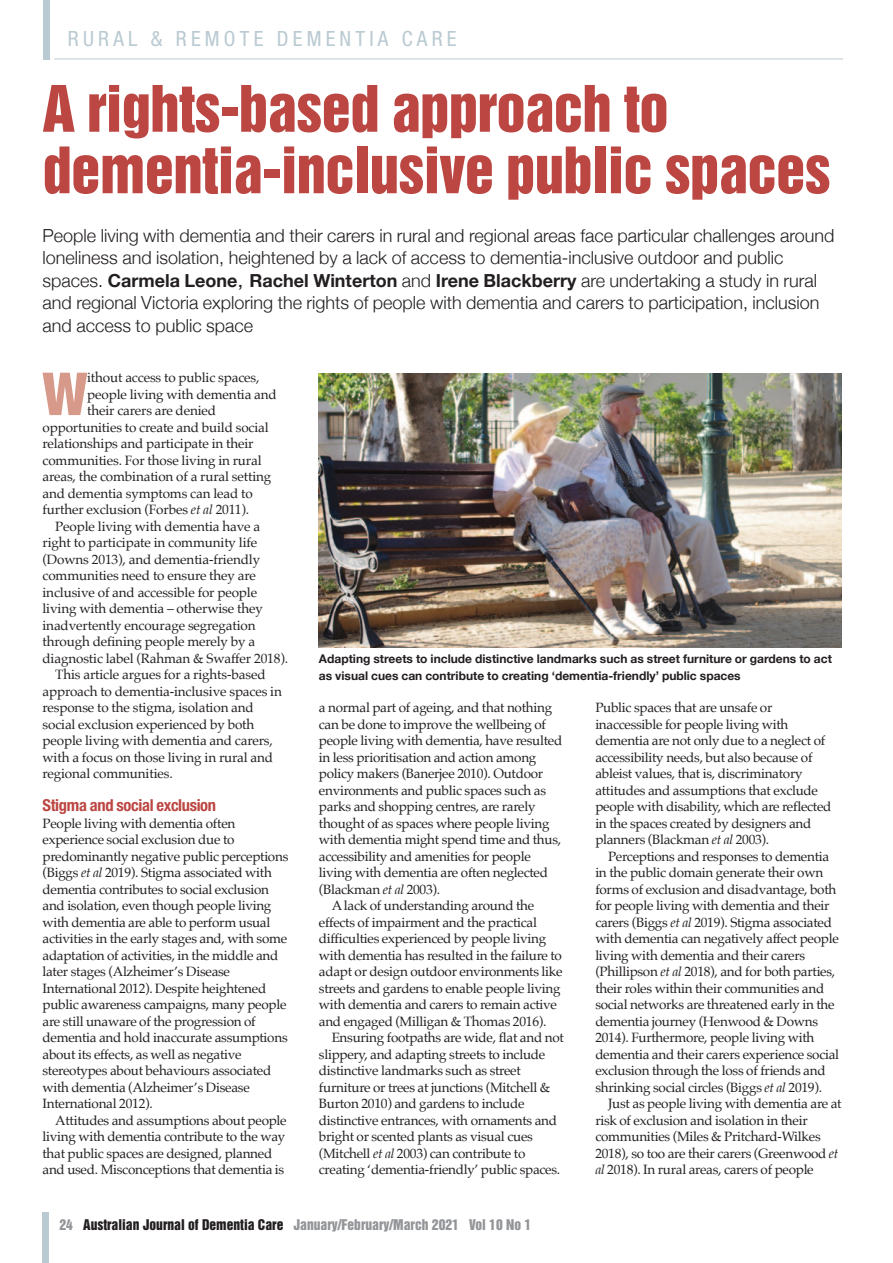
<style>
.page{position:relative;width:893px;height:1263px;background:#fff}
.page>*{position:absolute;margin:0;border:0;box-sizing:border-box;transform-origin:0 0}
.t1{font:900 condensed 59.4px "Helvetica Neue";color:#d79a8a}
.t2{font:58.5px/61.5px "Helvetica Inserat";letter-spacing:-.01em;color:#bc4642}
.t3{font:condensed 21px "Helvetica Neue";letter-spacing:.2em;color:#bacad2}
.t4{font:300 18px/22.5px "Helvetica Neue";color:#231f20}
.t5{font:700 condensed 16.5px "Helvetica Neue";letter-spacing:-.02em;color:#bc4642}
.t6{font:13.5px/16.5px "Palatino";letter-spacing:-.02em;color:#231f20}
.t7{font:13.5px "Helvetica Inserat";color:#939598}
.t8{font:700 12px/17.2px "Helvetica Neue";color:#231f20}
.s1{font-weight:700}
.s2{font-weight:400;font-stretch:expanded}
.s3{font-style:italic}
.s4{color:#231f20}
</style>
<div class="page">
<div style="left:43px;top:1212px;width:6px;height:51px;background:#bacad2"></div>
<hr style="left:54px;top:59px;width:789px;height:1px;background:#bacad2">
<div style="left:44px;top:0;width:6px;height:60px;background:#bacad2"></div>
<img style="left:319px;top:373px;width:523px;height:274px">
<p class="t3" style="left:68px;top:31px;width:390px">RURAL &amp; REMOTE DEMENTIA CARE</p>
<p class="t2" style="left:43px;top:81px;width:790px">A rights-based approach to dementia-inclusive public spaces</p>
<p class="t4" style="left:43px;top:224px;width:793px">People living with dementia and their carers in rural and regional areas face particular challenges around loneliness and isolation, heightened by a lack of access to dementia-inclusive outdoor and public spaces. <span class="s1">Carmela Leone</span><span class="s2">,</span> <span class="s1">Rachel Winterton</span> and <span class="s1">Irene Blackberry</span> are undertaking a study in rural and regional Victoria exploring the rights of people with dementia and carers to participation, inclusion and access to public space</p>
<p class="t1" style="left:43px;top:373px;width:46px">W</p>
<p class="t6" style="left:87px;top:370px;width:174px">ithout access to public spaces,</p>
<p class="t6" style="left:87px;top:387px;width:191px">people living with dementia and</p>
<p class="t6" style="left:87px;top:403px;width:131px">their carers are denied</p>
<p class="t6" style="left:43px;top:420px;width:228px">opportunities to create and build social</p>
<p class="t6" style="left:43px;top:436px;width:213px">relationships and participate in their</p>
<p class="t6" style="left:43px;top:453px;width:221px">communities. For those living in rural</p>
<p class="t6" style="left:43px;top:469px;width:230px">areas, the combination of a rural setting</p>
<p class="t6" style="left:43px;top:486px;width:212px">and dementia symptoms can lead to</p>
<p class="t6" style="left:43px;top:502px;width:208px">further exclusion (Forbes <span class="s3">et al</span> 2011).</p>
<p class="t6" style="left:43px;top:519px;width:247px;text-indent:13px">People living with dementia have a right to participate in community life (Downs 2013), and dementia-friendly communities need to ensure they are inclusive of and accessible for people living with dementia – otherwise they inadvertently encourage segregation through defining people merely by a diagnostic label (Rahman &amp; Swaffer 2018).</p>
<p class="t6" style="left:43px;top:667px;width:241px;text-indent:13px">This article argues for a rights-based approach to dementia-inclusive spaces in response to the stigma, isolation and social exclusion experienced by both people living with dementia and carers, with a focus on those living in rural and regional communities.</p>
<p class="t5" style="left:43px;top:799px;width:175px">Stigma and social exclusion</p>
<p class="t6" style="left:43px;top:816px;width:247px">People living with dementia often experience social exclusion due to predominantly negative public perceptions (Biggs <span class="s3">et al</span> 2019). Stigma associated with dementia contributes to social exclusion and isolation, even though people living with dementia are able to perform usual activities in the early stages and, with some adaptation of activities, in the middle and later stages (Alzheimer’s Disease International 2012). Despite heightened public awareness campaigns, many people are still unaware of the progression of dementia and hold inaccurate assumptions about its effects, as well as negative stereotypes about behaviours associated with dementia (Alzheimer’s Disease International 2012).</p>
<p class="t6" style="left:43px;top:1113px;width:246px;text-indent:13px">Attitudes and assumptions about people living with dementia contribute to the way that public spaces are designed, planned and used. Misconceptions that dementia is</p>
<p class="t8" style="left:319px;top:649px;width:514px">Adapting streets to include distinctive landmarks such as street furniture or gardens to act as visual cues can contribute to creating ‘dementia-friendly’ public spaces</p>
<p class="t6" style="left:319px;top:700px;width:245px">a normal part of ageing, and that nothing can be done to improve the wellbeing of people living with dementia, have resulted in less prioritisation and action among policy makers (Banerjee 2010). Outdoor environments and public spaces such as parks and shopping centres, are rarely thought of as spaces where people living with dementia might spend time and thus, accessibility and amenities for people living with dementia are often neglected (Blackman <span class="s3">et al</span> 2003).</p>
<p class="t6" style="left:319px;top:898px;width:245px;text-indent:13px">A lack of understanding around the effects of impairment and the practical difficulties experienced by people living with dementia has resulted in the failure to adapt or design outdoor environments like streets and gardens to enable people living with dementia and carers to remain active and engaged (Milligan &amp; Thomas 2016).</p>
<p class="t6" style="left:319px;top:1030px;width:246px;text-indent:13px">Ensuring footpaths are wide, flat and not slippery, and adapting streets to include distinctive landmarks such as street furniture or trees at junctions (Mitchell &amp; Burton 2010) and gardens to include distinctive entrances, with ornaments and bright or scented plants as visual cues (Mitchell <span class="s3">et al</span> 2003) can contribute to creating ‘dementia-friendly’ public spaces.</p>
<p class="t6" style="left:595px;top:700px;width:238px">Public spaces that are unsafe or inaccessible for people living with dementia are not only due to a neglect of accessibility needs, but also because of ableist values, that is, discriminatory attitudes and assumptions that exclude people with disability, which are reflected in the spaces created by designers and planners (Blackman <span class="s3">et al</span> 2003).</p>
<p class="t6" style="left:595px;top:849px;width:245px;text-indent:13px">Perceptions and responses to dementia in the public domain generate their own forms of exclusion and disadvantage, both for people living with dementia and their carers (Biggs <span class="s3">et al</span> 2019). Stigma associated with dementia can negatively affect people living with dementia and their carers (Phillipson <span class="s3">et al</span> 2018), and for both parties, their roles within their communities and social networks are threatened early in the dementia journey (Henwood &amp; Downs 2014). Furthermore, people living with dementia and their carers experience social exclusion through the loss of friends and shrinking social circles (Biggs <span class="s3">et al</span> 2019).</p>
<p class="t6" style="left:595px;top:1096px;width:248px;text-indent:13px">Just as people living with dementia are at risk of exclusion and isolation in their communities (Miles &amp; Pritchard-Wilkes 2018), so too are their carers (Greenwood <span class="s3">et al</span> 2018). In rural areas, carers of people</p>
<p class="t7" style="left:60px;top:1219px;width:473px">24 <span class="s4">Australian Journal of Dementia Care</span> January/February/March 2021 Vol 10 No 1</p>
</div>
